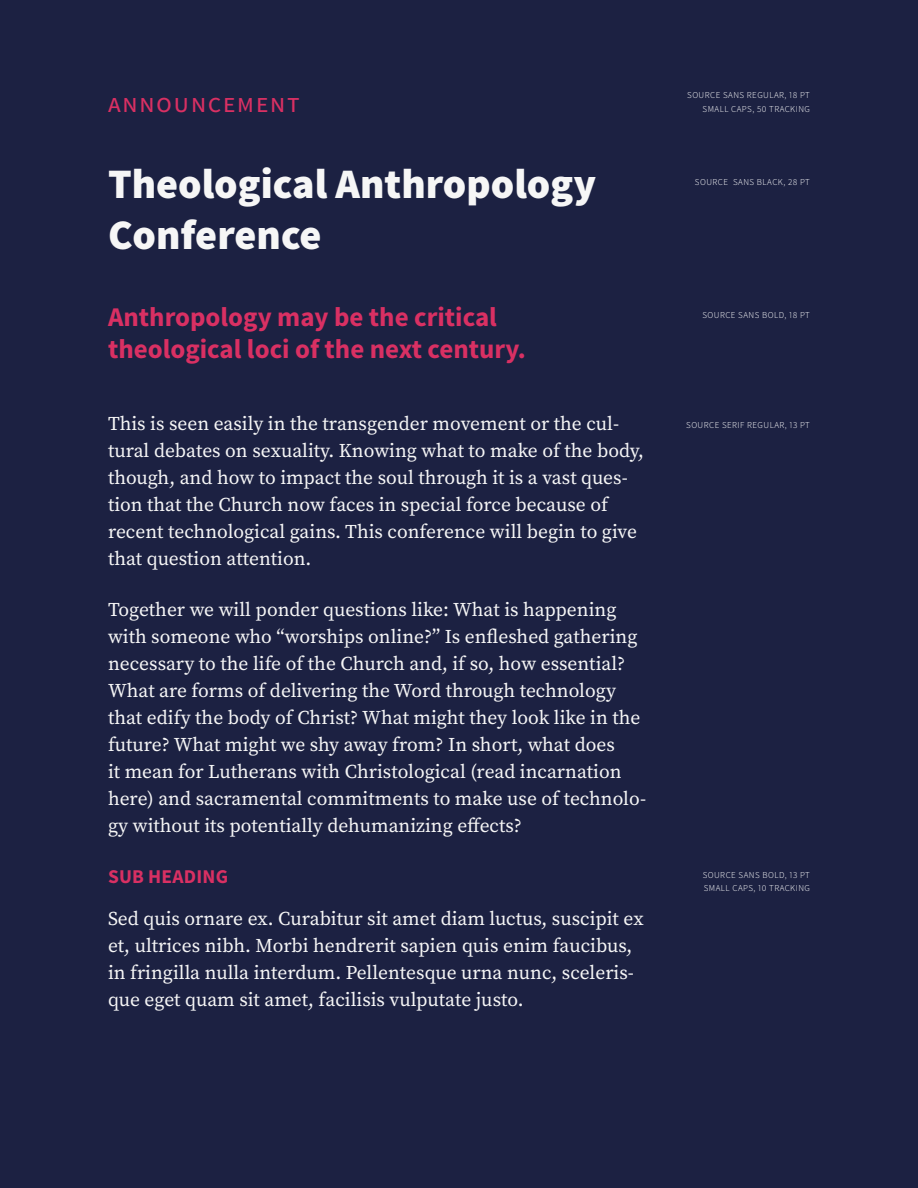
<style>
.page{position:relative;width:918px;height:1188px;background:#fff}
.page>*{position:absolute;margin:0;border:0;box-sizing:border-box;transform-origin:0 0}
.Example_Heading_2{font:900 42px/50.4px "Source Sans Pro";color:#f6f6f6}
.Example_Heading_3{font:700 27px/32.4px "Source Sans Pro";color:#d93063}
.Example_Heading_1{font:27px "Source Sans Pro";letter-spacing:.05em;color:#d93063}
.Body{font:19.5px/27px "Source Serif Pro";color:#f6f6f6}
.Example_Heading_4{font:700 19.5px "Source Sans Pro";letter-spacing:.01em;color:#d93063}
.Sidenote{font:300 9px/13.5px "Source Sans Pro";letter-spacing:.05em;color:#fff;text-align:right}
</style>
<div class="page">
<div style="left:0;top:1px;width:918px;height:1187px;background:#1c2142"></div>
<p class="Example_Heading_1" style="left:108px;top:86px;width:193px">announcement</p>
<p class="Example_Heading_2" style="left:108px;top:158px;width:490px">Theological Anthropology<br>Conference</p>
<p class="Example_Heading_3" style="left:108px;top:300px;width:420px">Anthropology may be the critical theological loci of the next century.</p>
<p class="Body" style="left:108px;top:410px;width:538px">This is seen easily in the transgender movement or the cul&shy;tural debates on sexuality. Knowing what to make of the body, though, and how to impact the soul through it is a vast ques&shy;tion that the Church now faces in special force because of recent technological gains. This conference will begin to give that question attention.</p>
<p class="Body" style="left:108px;top:596px;width:540px">Together we will ponder questions like: What is happening with someone who “worships online?” Is enfleshed gathering necessary to the life of the Church and, if so, how essential?<br>What are forms of delivering the Word through technology that edify the body of Christ? What might they look like in the future? What might we shy away from? In short, what does<br>it mean for Lutherans with Christological (read incarnation here) and sacramental commitments to make use of technolo&shy;gy without its potentially dehumanizing effects?</p>
<p class="Example_Heading_4" style="left:108px;top:864px;width:122px">SUB HEADING</p>
<p class="Body" style="left:108px;top:905px;width:537px">Sed quis ornare ex. Curabitur sit amet diam luctus, suscipit ex et, ultrices nibh. Morbi hendrerit sapien quis enim faucibus, in fringilla nulla interdum. Pellentesque urna nunc, sceleris&shy;que eget quam sit amet, facilisis vulputate justo.</p>
<p class="Sidenote" style="left:687px;top:89px;width:124px">SOURCE SANS REGULAR, 18 PT<br>SMALL CAPS, 50 TRACKING</p>
<p class="Sidenote" style="left:695px;top:176px;width:117px">SOURCE SANS BLACK, 28 PT</p>
<p class="Sidenote" style="left:702px;top:309px;width:109px">SOURCE SANS BOLD, 18 PT</p>
<p class="Sidenote" style="left:686px;top:418px;width:125px">SOURCE SERIF REGULAR, 13 PT</p>
<p class="Sidenote" style="left:703px;top:868px;width:109px;text-align:left">SOURCE SANS BOLD, 13 PT<br>SMALL CAPS, 10 TRACKING</p>
</div>
